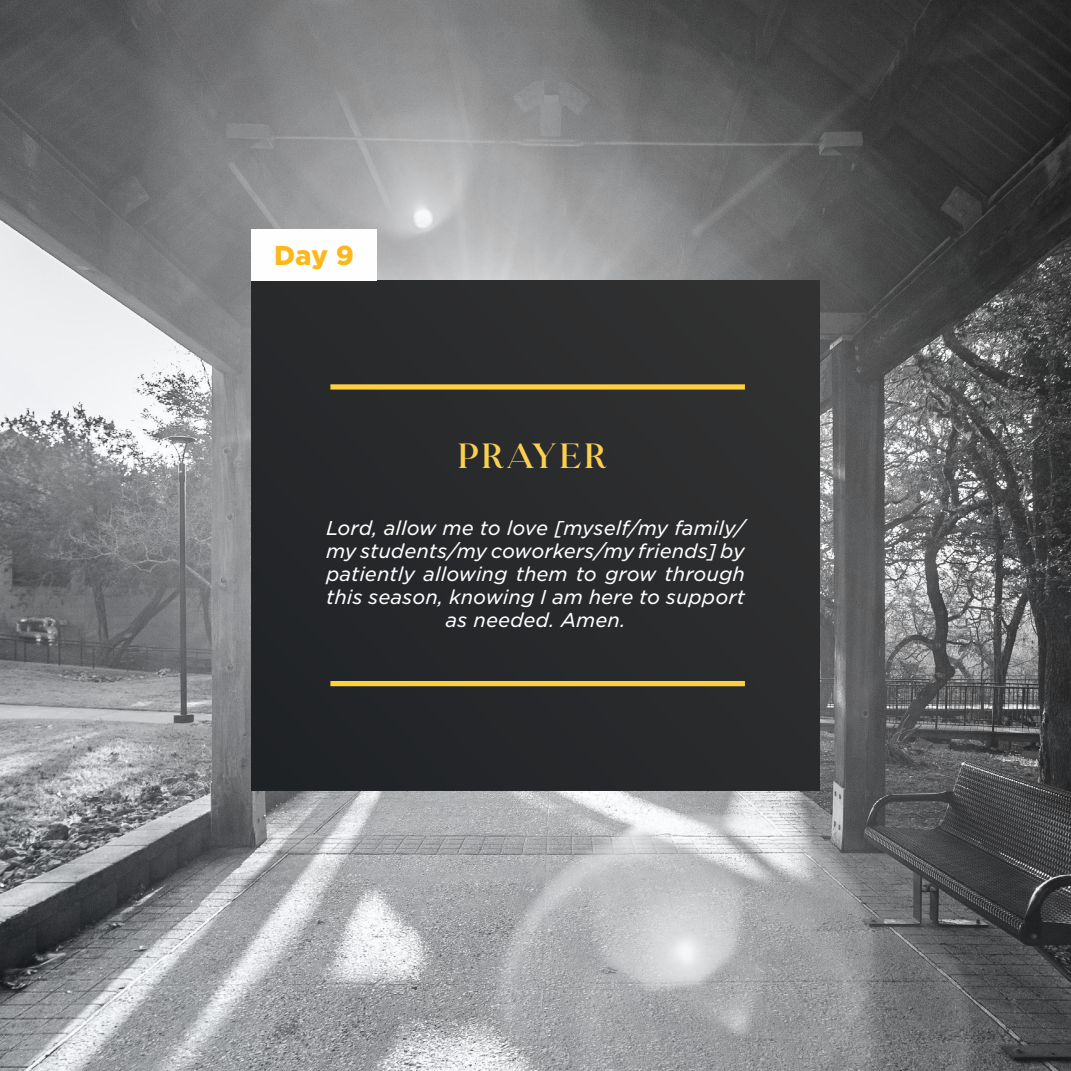
<style>
.page{position:relative;width:1071px;height:1071px;background:#fff}
.page>*{position:absolute;margin:0;border:0;box-sizing:border-box;transform-origin:0 0}
.t1{font:35px "August Stories Serif";letter-spacing:.05em;color:#fbd04f}
.t2{font:900 26.25px "Gotham S Sm";color:#fcb81b}
.t3{font:italic 19.25px/23.1px "Gotham S Sm";color:#fefefe;text-align:center}
</style>
<div class="page">
<img style="left:0;top:0;width:1071px;height:1071px">
<div style="left:251px;top:281px;width:569px;height:509px;background:#292a2c"></div>
<div style="left:330px;top:384px;width:415px;height:6px;background:#fdd041"></div>
<div style="left:330px;top:681px;width:415px;height:5px;background:#fdd041"></div>
<div style="left:251px;top:229px;width:126px;height:52px;background:#fefefe"></div>
<h2 class="t2" style="left:274px;top:237px;width:82px">Day 9</h2>
<h1 class="t1" style="left:457px;top:437px;width:151px">PRAYER</h1>
<p class="t3" style="left:326px;top:516px;width:420px">Lord, allow me to love [myself/my family/ my students/my coworkers/my friends] by patiently allowing them to grow through this season, knowing I am here to support as needed. Amen.</p>
</div>
